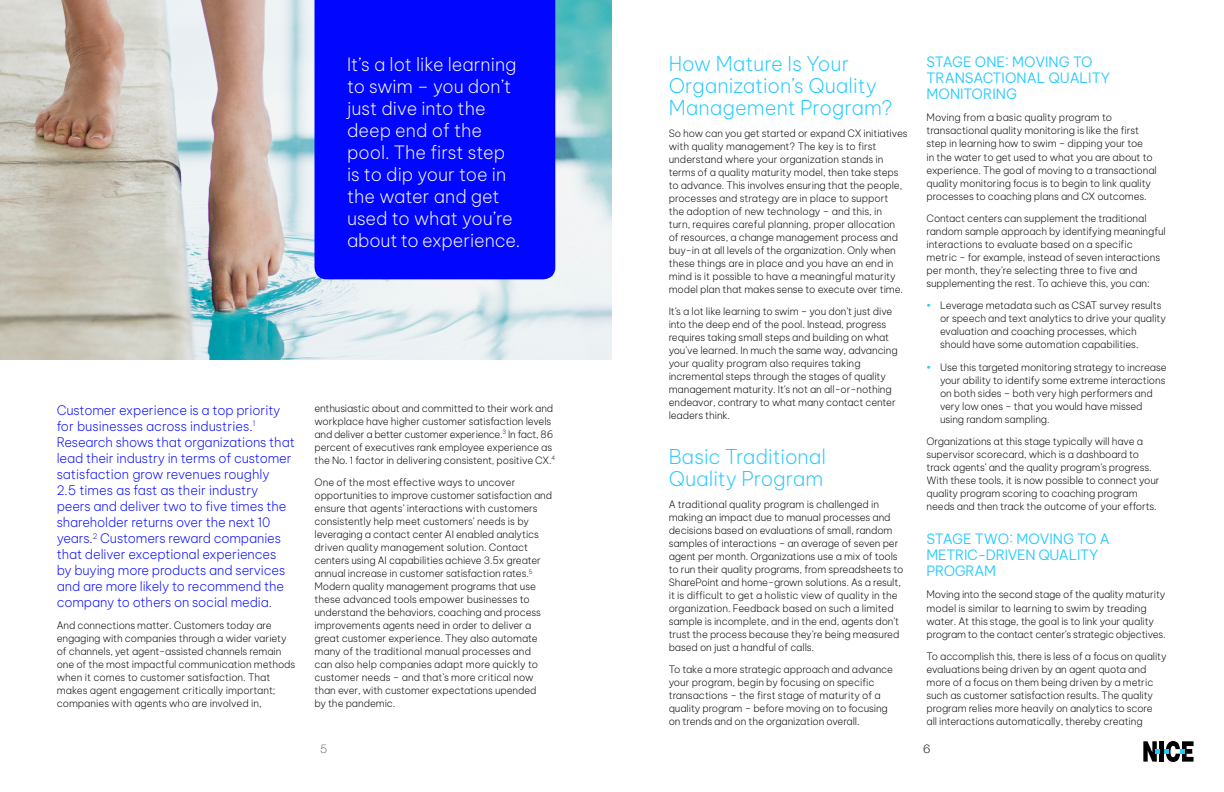
<style>
.page{position:relative;width:1224px;height:792px;background:#fff}
.page>*{position:absolute;margin:0;border:0;box-sizing:border-box;transform-origin:0 0}
.t1{font:200 20px/22px "Be Vietnam Pro";color:#23c9ff}
.t2{font:200 18px/22px "Be Vietnam Pro";color:#fff}
.t3{font:300 14px/16.1px "Be Vietnam Pro";color:#23c9ff}
.t4{font:300 14px/16.1px "Be Vietnam Pro";letter-spacing:-.02em;color:#23c9ff}
.t5{font:200 13px/16px "Be Vietnam Pro";letter-spacing:-.01em;color:#0006ff}
.t6{font:100 12px "Helvetica Neue LT Std";color:#414042}
.t7{font:200 10px/13px "Be Vietnam Pro";letter-spacing:-.01em;color:#000}
.s1{color:#23c9ff}
</style>
<div class="page">
<svg style="left:1143px;top:741px;width:51px;height:21px"></svg>
<img style="left:0;top:0;width:612px;height:360px">
<div style="left:315px;top:0;width:240px;height:279px;background:#0006ff"></div>
<p class="t5" style="left:57px;top:401px;width:240px">Customer experience is a top priority for businesses across industries.<sup>1<br></sup>Research shows that organizations that lead their industry in terms of customer satisfaction grow revenues roughly<br>2.5 times as fast as their industry peers and deliver two to five times the shareholder returns over the next 10 years.<sup>2</sup> Customers reward companies that deliver exceptional experiences<br>by buying more products and services and are more likely to recommend the company to others on social media.</p>
<p class="t7" style="left:57px;top:618px;width:240px">And connections matter. Customers today are engaging with companies through a wider variety of channels, yet agent-assisted channels remain one of the most impactful communication methods when it comes to customer satisfaction. That makes agent engagement critically important; companies with agents who are involved in,</p>
<h2 class="t2" style="left:347px;top:52px;width:175px">It’s a lot like learning to swim – you don’t just dive into the deep end of the pool. The first step is to dip your toe in the water and get used to what you’re about to experience.</h2>
<h1 class="t1" style="left:669px;top:51px;width:225px">How Mature Is Your<br>Organization’s Quality<br>Management Program?</h1>
<p class="t7" style="left:669px;top:126px;width:241px">So how can you get started or expand CX initiatives with quality management? The key is to first understand where your organization stands in terms of a quality maturity model, then take steps to advance. This involves ensuring that the people, processes and strategy are in place to support<br>the adoption of new technology – and this, in<br>turn, requires careful planning, proper allocation of resources, a change management process and buy-in at all levels of the organization. Only when these things are in place and you have an end in mind is it possible to have a meaningful maturity model plan that makes sense to execute over time.</p>
<p class="t7" style="left:669px;top:304px;width:231px">It’s a lot like learning to swim – you don’t just dive into the deep end of the pool. Instead, progress requires taking small steps and building on what you’ve learned. In much the same way, advancing your quality program also requires taking incremental steps through the stages of quality management maturity. It’s not an all-or-nothing endeavor, contrary to what many contact center leaders think.</p>
<h1 class="t1" style="left:669px;top:444px;width:159px">Basic Traditional<br>Quality Program</h1>
<p class="t7" style="left:669px;top:497px;width:236px">A traditional quality program is challenged in making an impact due to manual processes and decisions based on evaluations of small, random samples of interactions – an average of seven per agent per month. Organizations use a mix of tools to run their quality programs, from spreadsheets to SharePoint and home-grown solutions. As a result, it is difficult to get a holistic view of quality in the organization. Feedback based on such a limited sample is incomplete, and in the end, agents don’t trust the process because they’re being measured based on just a handful of calls.</p>
<p class="t7" style="left:669px;top:662px;width:226px">To take a more strategic approach and advance your program, begin by focusing on specific transactions – the first stage of maturity of a quality program – before moving on to focusing on trends and on the organization overall.</p>
<p class="t7" style="left:314px;top:401px;width:242px">enthusiastic about and committed to their work and workplace have higher customer satisfaction levels and deliver a better customer experience.<sup>3</sup> In fact, 86 percent of executives rank employee experience as the No. 1 factor in delivering consistent, positive CX.<sup>4</sup></p>
<p class="t7" style="left:314px;top:475px;width:239px">One of the most effective ways to uncover opportunities to improve customer satisfaction and ensure that agents’ interactions with customers consistently help meet customers’ needs is by leveraging a contact center AI enabled analytics driven quality management solution. Contact centers using AI capabilities achieve 3.5x greater annual increase in customer satisfaction rates.<sup>5<br></sup>Modern quality management programs that use these advanced tools empower businesses to understand the behaviors, coaching and process improvements agents need in order to deliver a great customer experience. They also automate many of the traditional manual processes and<br>can also help companies adapt more quickly to customer needs – and that’s more critical now than ever, with customer expectations upended<br>by the pandemic.</p>
<h3 class="t3" style="left:927px;top:53px;width:185px">STAGE ONE: MOVING TO<br>TRANSACTIONAL QUALITY<br>MONITORING</h3>
<p class="t7" style="left:927px;top:110px;width:232px">Moving from a basic quality program to transactional quality monitoring is like the first step in learning how to swim – dipping your toe<br>in the water to get used to what you are about to experience. The goal of moving to a transactional quality monitoring focus is to begin to link quality processes to coaching plans and CX outcomes.</p>
<p class="t7" style="left:927px;top:211px;width:241px">Contact centers can supplement the traditional random sample approach by identifying meaningful interactions to evaluate based on a specific metric – for example, instead of seven interactions per month, they’re selecting three to five and supplementing the rest. To achieve this, you can:</p>
<p class="t7" style="left:940px;top:298px;width:227px;text-indent:-14px"><span class="s1">•</span> Leverage metadata such as CSAT survey results or speech and text analytics to drive your quality evaluation and coaching processes, which should have some automation capabilities.</p>
<p class="t7" style="left:940px;top:360px;width:228px;text-indent:-14px"><span class="s1">•</span> Use this targeted monitoring strategy to increase your ability to identify some extreme interactions on both sides – both very high performers and very low ones – that you would have missed using random sampling.</p>
<p class="t7" style="left:927px;top:434px;width:235px">Organizations at this stage typically will have a supervisor scorecard, which is a dashboard to track agents’ and the quality program’s progress.<br>With these tools, it is now possible to connect your quality program scoring to coaching program needs and then track the outcome of your efforts.</p>
<h3 class="t4" style="left:927px;top:530px;width:185px">STAGE TWO : MOVING TO A<br>METRIC-DRIVEN QUALITY<br>PROGRAM</h3>
<p class="t7" style="left:927px;top:587px;width:241px">Moving into the second stage of the quality maturity model is similar to learning to swim by treading water. At this stage, the goal is to link your quality program to the contact center’s strategic objectives.</p>
<p class="t7" style="left:927px;top:649px;width:242px">To accomplish this, there is less of a focus on quality evaluations being driven by an agent quota and more of a focus on them being driven by a metric such as customer satisfaction results. The quality program relies more heavily on analytics to score<br>all interactions automatically, thereby creating</p>
<p class="t6" style="left:321px;top:741px;width:8px">5</p>
<p class="t6" style="left:924px;top:741px;width:8px">6</p>
</div>
